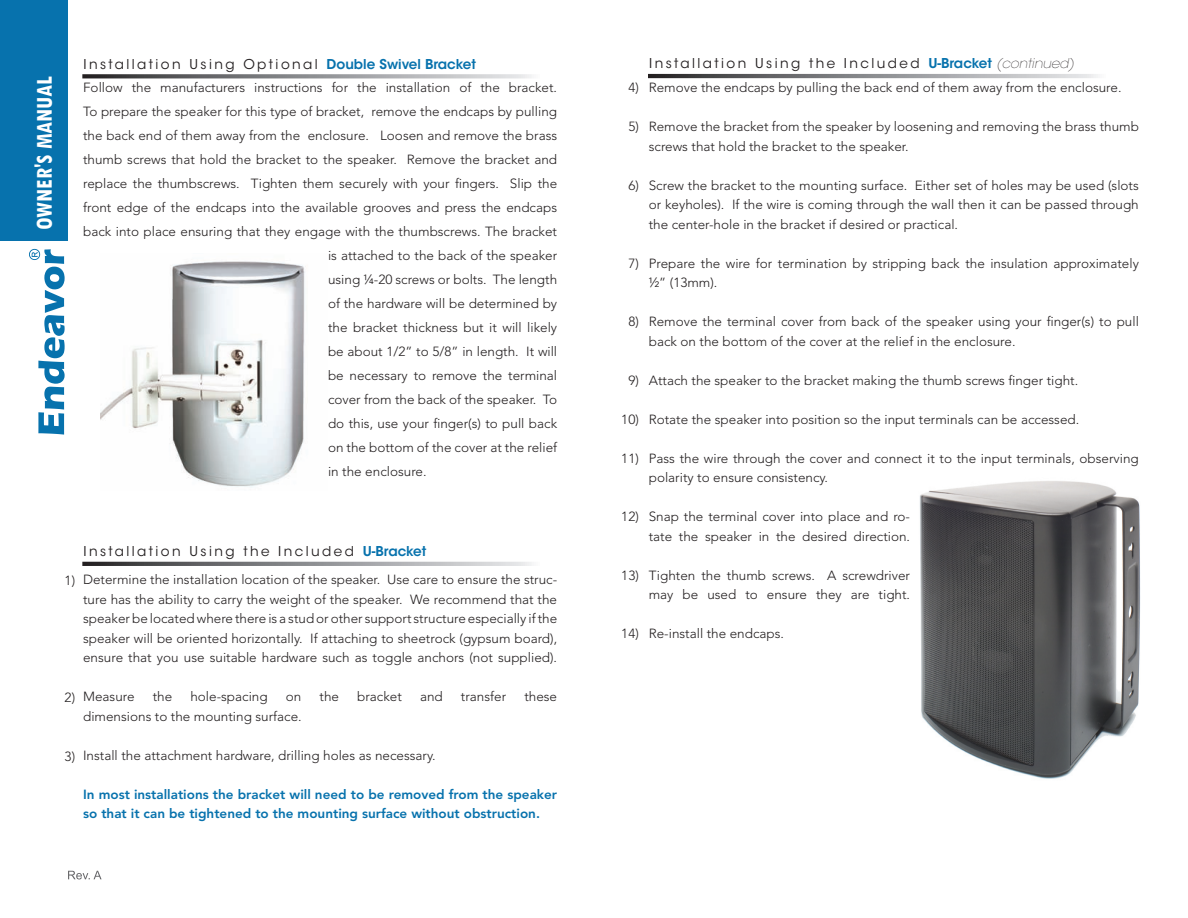
<style>
.page{position:relative;width:1188px;height:918px;background:#fff}
.page>*{position:absolute;margin:0;border:0;box-sizing:border-box;transform-origin:0 0}
.t1{font:700 condensed 24px "Tw Cen";color:#fff}
.t2{font:13.5px "ITC Avant Garde Std";letter-spacing:.18em;color:#231f20}
.t3{font:300 13.2px/19.5px "Avenir LT Std";color:#231f20}
.t4{font:800 13.2px/19.5px "Avenir LT Std";color:#0772ad}
.s1{font-weight:600;color:#0772ad}
.s2{font-weight:200;font-style:italic}
</style>
<div class="page">
<div style="left:0;top:0;width:68px;height:240px;background:#0772ad"></div>
<svg style="left:29px;top:249px;width:36px;height:186px"></svg>
<svg style="left:82px;top:74px;width:450px;height:4px;background:#919194"></svg>
<svg style="left:648px;top:74px;width:450px;height:4px;background:#8a8b8d"></svg>
<svg style="left:68px;top:871px;width:34px;height:8px"></svg>
<img style="left:100px;top:261px;width:205px;height:226px">
<svg style="left:82px;top:562px;width:450px;height:4px;background:#8b8c8e"></svg>
<img style="left:920px;top:481px;width:221px;height:298px">
<p class="t2" style="left:84px;top:56px;width:394px">Installation Using Optional <span class="s1">Double Swivel Bracket</span></p>
<p class="t1" style="left:30px;top:230px;width:156px;rotate:-90deg">OWNER'S MANUAL</p>
<p class="t3" style="left:83px;top:78px;width:476px">Follow the manufacturers instructions for the installation of the bracket.</p>
<p class="t3" style="left:83px;top:102px;width:475px">To prepare the speaker for this type of bracket, remove the endcaps by pulling</p>
<p class="t3" style="left:83px;top:126px;width:476px">the back end of them away from the enclosure. Loosen and remove the brass</p>
<p class="t3" style="left:83px;top:150px;width:476px">thumb screws that hold the bracket to the speaker. Remove the bracket and</p>
<p class="t3" style="left:83px;top:174px;width:476px">replace the thumbscrews. Tighten them securely with your fingers. Slip the</p>
<p class="t3" style="left:83px;top:198px;width:475px">front edge of the endcaps into the available grooves and press the endcaps</p>
<p class="t3" style="left:83px;top:222px;width:475px">back into place ensuring that they engage with the thumbscrews. The bracket</p>
<p class="t3" style="left:328px;top:246px;width:231px">is attached to the back of the speaker</p>
<p class="t3" style="left:328px;top:270px;width:231px">using ¼-20 screws or bolts. The length</p>
<p class="t3" style="left:328px;top:294px;width:231px">of the hardware will be determined by</p>
<p class="t3" style="left:328px;top:318px;width:231px">the bracket thickness but it will likely</p>
<p class="t3" style="left:328px;top:342px;width:231px">be about 1/2” to 5/8” in length. It will</p>
<p class="t3" style="left:328px;top:366px;width:231px">be necessary to remove the terminal</p>
<p class="t3" style="left:328px;top:390px;width:231px">cover from the back of the speaker. To</p>
<p class="t3" style="left:328px;top:414px;width:231px">do this, use your finger(s) to pull back</p>
<p class="t3" style="left:328px;top:438px;width:231px">on the bottom of the cover at the relief</p>
<p class="t3" style="left:328px;top:462px;width:100px">in the enclosure.</p>
<p class="t3" style="left:65px;top:571px;width:12px">1)</p>
<p class="t3" style="left:65px;top:688px;width:12px">2)</p>
<p class="t3" style="left:65px;top:746px;width:12px">3)</p>
<p class="t2" style="left:84px;top:543px;width:344px">Installation Using the Included <span class="s1">U-Bracket</span></p>
<p class="t3" style="left:83px;top:570px;width:476px;text-align:justify">Determine the installation location of the speaker. Use care to ensure the struc&shy;ture has the ability to carry the weight of the speaker. We recommend that the speaker be located where there is a stud or other support structure especially if the speaker will be oriented horizontally. If attaching to sheetrock (gypsum board), ensure that you use suitable hardware such as toggle anchors (not supplied).</p>
<p class="t3" style="left:83px;top:687px;width:53px">Measure</p>
<p class="t3" style="left:153px;top:687px;width:21px">the</p>
<p class="t3" style="left:190px;top:687px;width:79px">hole-spacing</p>
<p class="t3" style="left:286px;top:687px;width:17px">on</p>
<p class="t3" style="left:320px;top:687px;width:21px">the</p>
<p class="t3" style="left:357px;top:687px;width:46px">bracket</p>
<p class="t3" style="left:420px;top:687px;width:24px">and</p>
<p class="t3" style="left:461px;top:687px;width:47px">transfer</p>
<p class="t3" style="left:524px;top:687px;width:34px">these</p>
<p class="t3" style="left:83px;top:707px;width:220px">dimensions to the mounting surface.</p>
<p class="t3" style="left:83px;top:746px;width:354px">Install the attachment hardware, drilling holes as necessary.</p>
<p class="t4" style="left:83px;top:785px;width:476px">In most installations the bracket will need to be removed from the speaker so that it can be tightened to the mounting surface without obstruction.</p>
<p class="t3" style="left:628px;top:78px;width:12px">4)</p>
<p class="t3" style="left:628px;top:117px;width:12px">5)</p>
<p class="t3" style="left:628px;top:175px;width:12px">6)</p>
<p class="t3" style="left:628px;top:253px;width:12px">7)</p>
<p class="t3" style="left:628px;top:312px;width:12px">8)</p>
<p class="t3" style="left:628px;top:370px;width:12px">9)</p>
<p class="t3" style="left:621px;top:409px;width:19px">10)</p>
<p class="t3" style="left:621px;top:448px;width:19px">11)</p>
<p class="t3" style="left:621px;top:507px;width:19px">12)</p>
<p class="t3" style="left:621px;top:565px;width:19px">13)</p>
<p class="t3" style="left:621px;top:624px;width:19px">14)</p>
<p class="t2" style="left:649px;top:55px;width:427px">Installation Using the Included <span class="s1">U-Bracket</span> <span class="s2">(continued)</span></p>
<p class="t3" style="left:649px;top:78px;width:474px">Remove the endcaps by pulling the back end of them away from the enclosure.</p>
<p class="t3" style="left:649px;top:117px;width:492px">Remove the bracket from the speaker by loosening and removing the brass thumb screws that hold the bracket to the speaker.</p>
<p class="t3" style="left:649px;top:175px;width:492px;text-align:justify">Screw the bracket to the mounting surface. Either set of holes may be used (slots or keyholes). If the wire is coming through the wall then it can be passed through the center-hole in the bracket if desired or practical.</p>
<p class="t3" style="left:649px;top:253px;width:492px">Prepare the wire for termination by stripping back the insulation approximately ½” (13mm).</p>
<p class="t3" style="left:649px;top:312px;width:492px">Remove the terminal cover from back of the speaker using your finger(s) to pull back on the bottom of the cover at the relief in the enclosure.</p>
<p class="t3" style="left:649px;top:370px;width:431px">Attach the speaker to the bracket making the thumb screws finger tight.</p>
<p class="t3" style="left:649px;top:409px;width:432px">Rotate the speaker into position so the input terminals can be accessed.</p>
<p class="t3" style="left:649px;top:448px;width:492px">Pass the wire through the cover and connect it to the input terminals, observing polarity to ensure consistency.</p>
<p class="t3" style="left:649px;top:507px;width:263px">Snap the terminal cover into place and ro&shy;tate the speaker in the desired direction.</p>
<p class="t3" style="left:649px;top:565px;width:263px">Tighten the thumb screws. A screwdriver may be used to ensure they are tight.</p>
<p class="t3" style="left:649px;top:624px;width:137px">Re-install the endcaps.</p>
</div>
